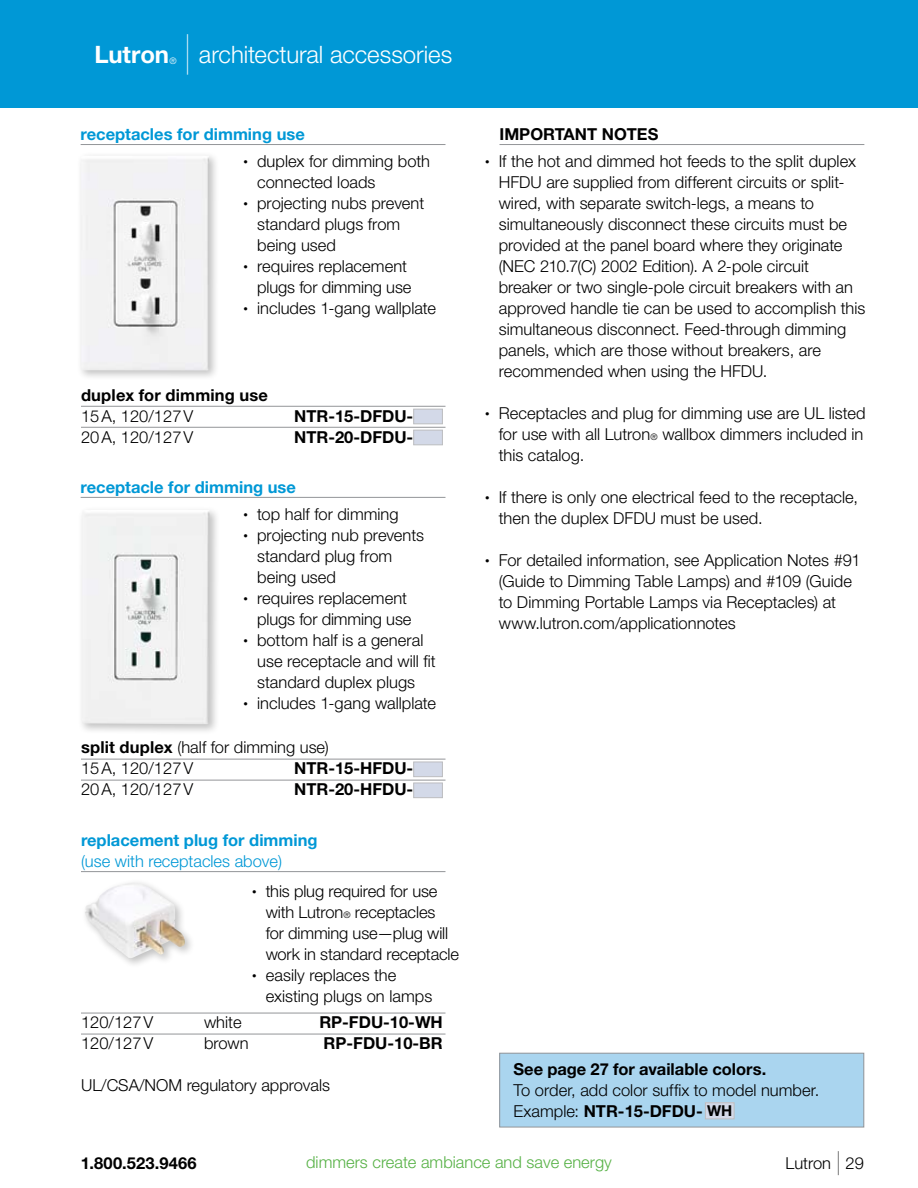
<style>
.page{position:relative;width:918px;height:1188px;background:#fff}
.page>*{position:absolute;margin:0;border:0;box-sizing:border-box;transform-origin:0 0}
.t1{font:300 24px "Helvetica Neue LT Std";letter-spacing:-.005em;color:#fff}
.t2{font:700 24px "Helvetica Neue LT Std";letter-spacing:-.005em;color:#fff}
.t3{font:300 16.5px/21px "Helvetica Neue LT Std";color:#000}
.t4{font:700 16.5px "Helvetica Neue LT Std";color:#000}
.t5{font:700 16.5px "Helvetica Neue LT Std";color:#0098d6}
.t6{font:300 16.5px "Helvetica Neue LT Std";color:#56b145}
.t7{font:300 16.5px "Helvetica Neue LT Std";color:#0098d6}
.t8{font:300 9px "Helvetica Neue LT Std";color:#fff}
.s1{font-weight:200;font-size:40.5px}
.s2{font-size:9px}
.s3{font-weight:700}
.s4{font-weight:700;font-size:15px}
.s5{font-weight:200;font-size:24px}
</style>
<div class="page">
<div style="left:78px;top:505px;width:142px;height:230px;background:#000;opacity:.25"></div>
<img style="left:82px;top:510px;width:128px;height:214px">
<hr style="left:81px;top:144px;width:365px;height:1px;background:#939598">
<div style="left:76px;top:151px;width:143px;height:230px;background:#000;opacity:.25"></div>
<img style="left:81px;top:156px;width:128px;height:215px">
<hr style="left:81px;top:406px;width:365px;height:1px;background:#939598">
<hr style="left:81px;top:427px;width:365px;height:1px;background:#939598">
<div style="left:413px;top:409px;width:30px;height:15px;background:#d3d9e8;border:1px solid #bcbdc0"></div>
<div style="left:413px;top:430px;width:30px;height:15px;background:#d3d9e8;border:1px solid #bcbdc0"></div>
<hr style="left:81px;top:871px;width:365px;height:1px;background:#939598">
<hr style="left:81px;top:1013px;width:365px;height:1px;background:#939598">
<hr style="left:81px;top:1034px;width:365px;height:1px;background:#939598">
<div style="left:80px;top:878px;width:115px;height:91px;background:#000;opacity:.25"></div>
<img style="left:85px;top:883px;width:100px;height:75px">
<div style="left:0;top:0;width:918px;height:108px;background:#0098d6"></div>
<hr style="left:81px;top:497px;width:365px;height:1px;background:#939598">
<hr style="left:81px;top:759px;width:365px;height:1px;background:#939598">
<hr style="left:81px;top:780px;width:365px;height:1px;background:#939598">
<div style="left:413px;top:762px;width:30px;height:15px;background:#d3d9e8;border:1px solid #bcbdc0"></div>
<div style="left:413px;top:783px;width:30px;height:15px;background:#d3d9e8;border:1px solid #bcbdc0"></div>
<hr style="left:500px;top:144px;width:364px;height:1px;background:#939598">
<div style="left:500px;top:1053px;width:364px;height:74px;background:#aad5ef"></div>
<div style="left:705px;top:1103px;width:29px;height:16px;background:#d3d9e8"></div>
<div style="left:705px;top:1102px;width:29px;height:17px;border:1px solid #bcbdc0"></div>
<div style="left:500px;top:1053px;width:364px;height:74px;border:1px solid #939598"></div>
<h1 class="t2" style="left:94px;top:40px;width:76px">Lutron</h1>
<p class="t8" style="left:169px;top:55px;width:9px">®</p>
<h1 class="t1" style="left:183px;top:40px;width:270px"><span class="s1">|</span> architectural accessories</h1>
<p class="t5" style="left:81px;top:124px;width:226px">receptacles for dimming use</p>
<p class="t3" style="left:257px;top:150px;width:174px;text-indent:-13px"><span class="s2">•</span> duplex for dimming both connected loads</p>
<p class="t3" style="left:257px;top:192px;width:169px;text-indent:-13px"><span class="s2">•</span> projecting nubs prevent standard plugs from being used</p>
<p class="t3" style="left:244px;top:255px;width:169px;text-align:right"><span class="s2">•</span> requires replacement plugs for dimming use</p>
<p class="t3" style="left:244px;top:297px;width:194px"><span class="s2">•</span> includes 1-gang wallplate</p>
<p class="t4" style="left:81px;top:384px;width:188px">duplex for dimming use</p>
<p class="t3" style="left:81px;top:405px;width:114px">15A, 120/127V</p>
<p class="t4" style="left:294px;top:405px;width:121px">NTR-15-DFDU-</p>
<p class="t3" style="left:81px;top:426px;width:114px">20A, 120/127V</p>
<p class="t4" style="left:294px;top:426px;width:121px">NTR-20-DFDU-</p>
<p class="t5" style="left:81px;top:477px;width:217px">receptacle for dimming use</p>
<p class="t3" style="left:244px;top:503px;width:157px"><span class="s2">•</span> top half for dimming</p>
<p class="t3" style="left:257px;top:524px;width:168px;text-indent:-13px"><span class="s2">•</span> projecting nub prevents standard plug from being used</p>
<p class="t3" style="left:244px;top:587px;width:169px;text-align:right"><span class="s2">•</span> requires replacement plugs for dimming use</p>
<p class="t3" style="left:257px;top:629px;width:180px;text-indent:-13px"><span class="s2">•</span> bottom half is a general use receptacle and will fit standard duplex plugs</p>
<p class="t3" style="left:244px;top:692px;width:194px"><span class="s2">•</span> includes 1-gang wallplate</p>
<p class="t3" style="left:81px;top:737px;width:249px"><span class="s3">split duplex</span> (half for dimming use)<br>15A, 120/127V</p>
<p class="t4" style="left:294px;top:758px;width:121px">NTR-15-HFDU-</p>
<p class="t3" style="left:81px;top:779px;width:114px">20A, 120/127V</p>
<p class="t4" style="left:294px;top:779px;width:121px">NTR-20-HFDU-</p>
<p class="t5" style="left:81px;top:830px;width:238px">replacement plug for dimming</p>
<p class="t7" style="left:81px;top:851px;width:203px">(use with receptacles above)</p>
<p class="t3" style="left:266px;top:880px;width:195px;text-indent:-13px"><span class="s2">•</span> this plug required for use with Lutron<span class="s2">®</span> receptacles<br>for dimming use—plug will work in standard receptacle</p>
<p class="t3" style="left:266px;top:964px;width:168px;text-indent:-13px"><span class="s2">•</span> easily replaces the existing plugs on lamps</p>
<p class="t3" style="left:81px;top:1012px;width:74px">120/127V</p>
<p class="t3" style="left:204px;top:1012px;width:39px">white</p>
<p class="t4" style="left:319px;top:1012px;width:125px">RP-FDU-10-WH</p>
<p class="t3" style="left:81px;top:1033px;width:74px">120/127V</p>
<p class="t3" style="left:204px;top:1033px;width:46px">brown</p>
<p class="t4" style="left:324px;top:1033px;width:121px">RP-FDU-10-BR</p>
<p class="t3" style="left:81px;top:1075px;width:251px">UL/CSA/NOM regulatory approvals</p>
<p class="t4" style="left:500px;top:124px;width:160px">IMPORTANT NOTES</p>
<p class="t3" style="left:499px;top:150px;width:368px;text-indent:-13px"><span class="s2">•</span> If the hot and dimmed hot feeds to the split duplex HFDU are supplied from different circuits or split&shy;wired, with separate switch-legs, a means to simultaneously disconnect these circuits must be provided at the panel board where they originate (NEC 210.7(C) 2002 Edition). A 2-pole circuit breaker or two single-pole circuit breakers with an approved handle tie can be used to accomplish this simultaneous disconnect. Feed-through dimming panels, which are those without breakers, are recommended when using the HFDU.</p>
<p class="t3" style="left:499px;top:402px;width:368px;text-indent:-13px"><span class="s2">•</span> Receptacles and plug for dimming use are UL listed for use with all Lutron<span class="s2">®</span> wallbox dimmers included in this catalog.</p>
<p class="t3" style="left:499px;top:486px;width:361px;text-indent:-13px"><span class="s2">•</span> If there is only one electrical feed to the receptacle, then the duplex DFDU must be used.</p>
<p class="t3" style="left:499px;top:549px;width:363px;text-indent:-13px"><span class="s2">•</span> For detailed information, see Application Notes #91 (Guide to Dimming Table Lamps) and #109 (Guide to Dimming Portable Lamps via Receptacles) at www.lutron.com/applicationnotes</p>
<p class="t4" style="left:513px;top:1059px;width:254px">See page 27 for available colors.</p>
<p class="t3" style="left:513px;top:1079px;width:307px">To order, add color suffix to model number.<br>Example: <span class="s3">NTR-15-DFDU-</span> <span class="s4">WH</span></p>
<p class="t4" style="left:81px;top:1152px;width:117px">1.800.523.9466</p>
<p class="t6" style="left:306px;top:1152px;width:307px">dimmers create ambiance and save energy</p>
<p class="t3" style="left:786px;top:1152px;width:80px">Lutron <span class="s5">|</span> 29</p>
</div>
